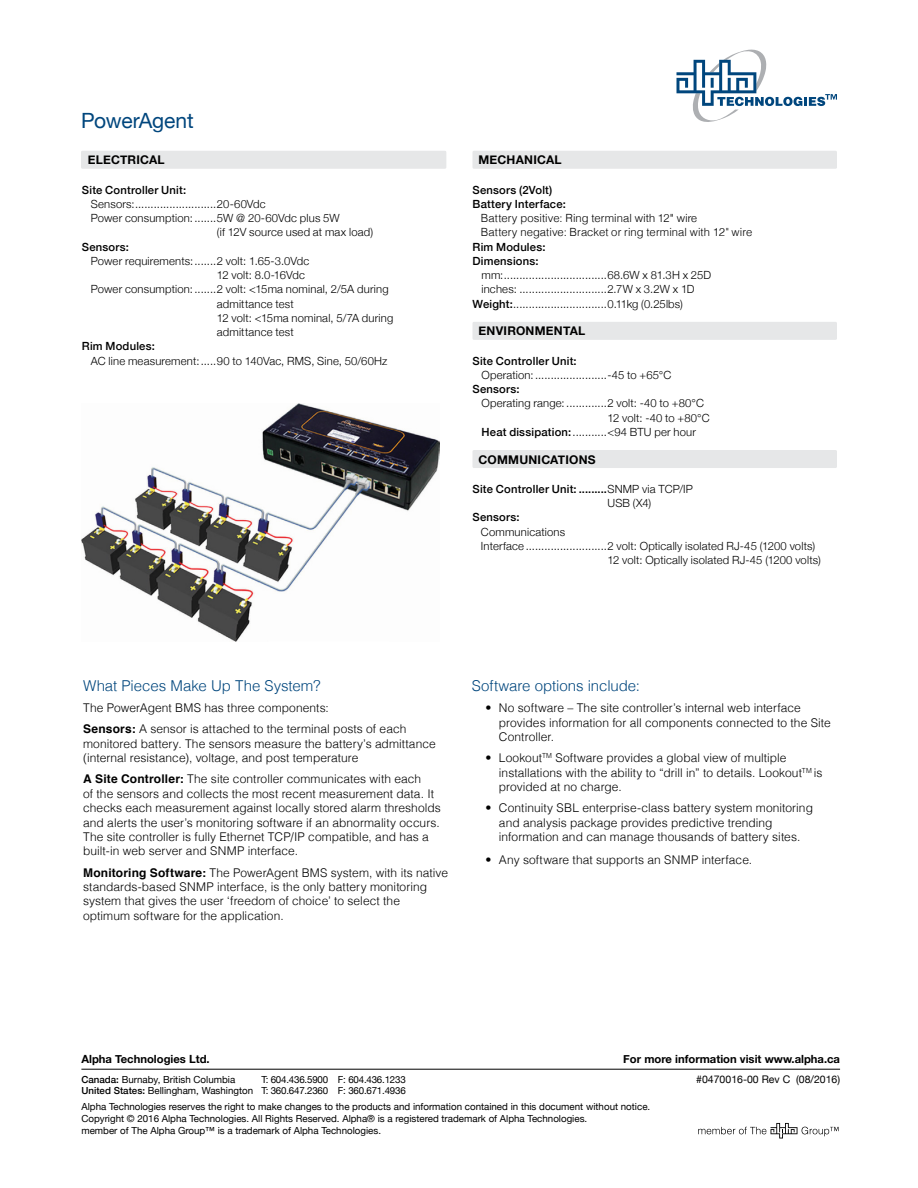
<style>
.page{position:relative;width:918px;height:1188px;background:#fff}
.page>*{position:absolute;margin:0;border:0;box-sizing:border-box;transform-origin:0 0}
.t1{font:21px "Helvetica Neue";letter-spacing:-.01em;color:#00467d}
.t2{font:300 15px "Helvetica";letter-spacing:-.005em;color:#00467d}
.t3{font:300 12px/14.4px "Helvetica";letter-spacing:.005em;color:#000}
.t4{font:700 12px "Helvetica Neue";letter-spacing:.02em;color:#000}
.t5{font:300 11.25px "Helvetica Neue";letter-spacing:.015em;color:#000}
.t6{font:500 11.25px/14.2px "Helvetica Neue";letter-spacing:.02em;color:#000}
.t7{font:300 11.25px/14.2px "Helvetica";letter-spacing:.005em;color:#000}
.t8{font:700 11.25px "Helvetica Neue";color:#000}
.t9{font:300 11.25px "Helvetica Neue";letter-spacing:-.005em;color:#000}
.t10{font:10.5px "Helvetica Neue";color:#000}
.t11{font:9.75px/16.2px "Helvetica Neue";color:#000}
.t12{font:9.75px "Helvetica Neue";letter-spacing:-.02em;color:#000}
.s1{font-family:"Helvetica Neue"}
.s2{font-weight:500}
.s3{font-weight:300}
.s4{font-weight:700}
</style>
<div class="page">
<svg style="left:676px;top:49px;width:161px;height:73px"></svg>
<svg style="left:698px;top:1123px;width:141px;height:15px"></svg>
<hr style="left:81px;top:1069px;width:759px;height:1px;background:#000">
<img style="left:82px;top:403px;width:357px;height:239px">
<div style="left:472px;top:322px;width:365px;height:18px;background:#e6e7e8;border-radius:2px"></div>
<div style="left:472px;top:450px;width:365px;height:18px;background:#e6e7e8;border-radius:2px"></div>
<div style="left:81px;top:151px;width:365px;height:18px;background:#e6e7e8;border-radius:2px"></div>
<div style="left:472px;top:151px;width:365px;height:18px;background:#e6e7e8;border-radius:2px"></div>
<h1 class="t1" style="left:81px;top:105px;width:114px">PowerAgent</h1>
<p class="t4" style="left:88px;top:151px;width:78px">ELECTRICAL</p>
<p class="t6" style="left:82px;top:181px;width:106px">Site Controller Unit:</p>
<p class="t5" style="left:91px;top:195px;width:176px">Sensors:..........................20-60Vdc</p>
<p class="t5" style="left:91px;top:209px;width:250px">Power consumption:.......5W @ 20-60Vdc plus 5W</p>
<p class="t5" style="left:217px;top:223px;width:158px">(if 12V source used at max load)</p>
<p class="t6" style="left:82px;top:238px;width:49px">Sensors:</p>
<p class="t5" style="left:91px;top:252px;width:220px">Power requirements:.......2 volt: 1.65-3.0Vdc</p>
<p class="t5" style="left:217px;top:266px;width:90px">12 volt: 8.0-16Vdc</p>
<p class="t5" style="left:91px;top:280px;width:299px">Power consumption:.......2 volt: &lt;15ma nominal, 2/5A during</p>
<p class="t5" style="left:217px;top:294px;width:78px">admittance test</p>
<p class="t5" style="left:217px;top:309px;width:178px">12 volt: &lt;15ma nominal, 5/7A during</p>
<p class="t5" style="left:217px;top:323px;width:78px">admittance test</p>
<p class="t6" style="left:82px;top:338px;width:75px">Rim Modules:</p>
<p class="t5" style="left:91px;top:351px;width:298px">AC line measurement:.....90 to 140Vac, RMS, Sine, 50/60Hz</p>
<p class="t4" style="left:478px;top:151px;width:85px">MECHANICAL</p>
<p class="t6" style="left:472px;top:181px;width:95px">Sensors (2Volt)<br>Battery Interface:</p>
<p class="t7" style="left:481px;top:210px;width:273px">Battery positive: Ring terminal <span class="s1">with 12" wire<br></span>Battery negative: Bracket or ring terminal with 12" wire</p>
<p class="t6" style="left:472px;top:238px;width:75px">Rim Modules:<br>Dimensions:</p>
<p class="t5" style="left:481px;top:266px;width:231px">mm:.................................68.6W x 81.3H x 25D</p>
<p class="t5" style="left:481px;top:280px;width:214px">inches: ............................2.7W x 3.2W x 1D</p>
<p class="t9" style="left:472px;top:294px;width:212px"><span class="s2">Weight:</span>..............................0.11kg (0.25lbs)</p>
<p class="t4" style="left:478px;top:322px;width:108px">ENVIRONMENTAL</p>
<p class="t6" style="left:472px;top:352px;width:106px">Site Controller Unit:</p>
<p class="t5" style="left:482px;top:366px;width:191px">Operation:.......................-45 to +65°C</p>
<p class="t6" style="left:472px;top:381px;width:49px">Sensors:</p>
<p class="t5" style="left:482px;top:394px;width:224px">Operating range: .............2 volt: -40 to +80°C</p>
<p class="t5" style="left:608px;top:408px;width:104px">12 volt: -40 to +80°C</p>
<p class="t5" style="left:482px;top:423px;width:216px"><span class="s2">Heat dissipation:</span>...........&lt;94 BTU per hour</p>
<p class="t4" style="left:478px;top:450px;width:119px">COMMUNICATIONS</p>
<p class="t6" style="left:608px;top:481px;width:87px;text-indent:-135px">Site Controller Unit: .........<span class="s3">SNMP via TCP/IP<br>USB (X4)</span></p>
<p class="t6" style="left:472px;top:509px;width:49px">Sensors:</p>
<p class="t5" style="left:481px;top:522px;width:86px">Communications</p>
<p class="t5" style="left:481px;top:537px;width:336px">Interface ..........................2 volt: Optically isolated RJ-45 (1200 volts)</p>
<p class="t5" style="left:608px;top:551px;width:215px">12 volt: Optically isolated RJ-45 (1200 volts)</p>
<p class="t2" style="left:83px;top:673px;width:239px">What Pieces Make Up The System?</p>
<p class="t3" style="left:83px;top:697px;width:325px;line-height:21.1px">The PowerAgent BMS has three components:<br><span class="s4">Sensors:</span> A sensor is attached to the terminal posts of each</p>
<p class="t3" style="left:83px;top:736px;width:354px">monitored battery. The sensors measure the battery’s admittance (internal resistance), voltage, and post temperature</p>
<p class="t3" style="left:83px;top:771px;width:359px"><span class="s4">A Site Controller:</span> The site controller communicates with each<br>of the sensors and collects the most recent measurement data. It checks each measurement against locally stored alarm thresholds and alerts the user’s monitoring software if an abnormality occurs.<br>The site controller is fully Ethernet TCP/IP compatible, and has a built-in web server and SNMP interface.</p>
<p class="t3" style="left:83px;top:864px;width:367px"><span class="s4">Monitoring Software:</span> The PowerAgent BMS system, with its native standards-based SNMP interface, is the only battery monitoring system that gives the user ‘freedom of choice’ to select the optimum software for the application.</p>
<p class="t2" style="left:472px;top:673px;width:170px">Software options include:</p>
<p class="t3" style="left:499px;top:700px;width:333px;text-indent:-14px">• No software – The site controller’s internal web interface provides information for all components connected to the Site<br>Controller.</p>
<p class="t3" style="left:499px;top:750px;width:325px;text-indent:-13px">• Lookout<sup>TM</sup> Software provides a global view of multiple installations with the ability to “drill in” to details. Lookout<sup>TM</sup> is provided at no charge.</p>
<p class="t3" style="left:499px;top:800px;width:316px;text-indent:-14px">• Continuity SBL enterprise-class battery system monitoring and analysis package provides predictive trending information and can manage thousands of battery sites.</p>
<p class="t3" style="left:485px;top:852px;width:268px">• Any software that supports an SNMP interface.</p>
<p class="t8" style="left:81px;top:1050px;width:130px">Alpha Technologies Ltd.</p>
<p class="t8" style="left:623px;top:1050px;width:218px">For more information visit www.alpha.ca</p>
<p class="t11" style="left:81px;top:1072px;width:155px"><span class="s2">Canada:</span> Burnaby, British Columbia</p>
<p class="t12" style="left:261px;top:1072px;width:146px">T: 604.436.5900 F: 604.436.1233</p>
<p class="t10" style="left:696px;top:1071px;width:145px">#0470016-00 Rev C (08/2016)</p>
<p class="t11" style="left:81px;top:1083px;width:570px"><span class="s2">United States:</span> Bellingham, Washington T: 360.647.2360 F: 360.671.4936<br>Alpha Technologies reserves the right to make changes to the products and information contained in this document without notice.</p>
<p class="t11" style="left:81px;top:1113px;width:507px;line-height:11.7px">Copyright © 2016 Alpha Technologies. All Rights Reserved. Alpha® is a registered trademark of Alpha Technologies. member of The Alpha Group™ is a trademark of Alpha Technologies.</p>
</div>
